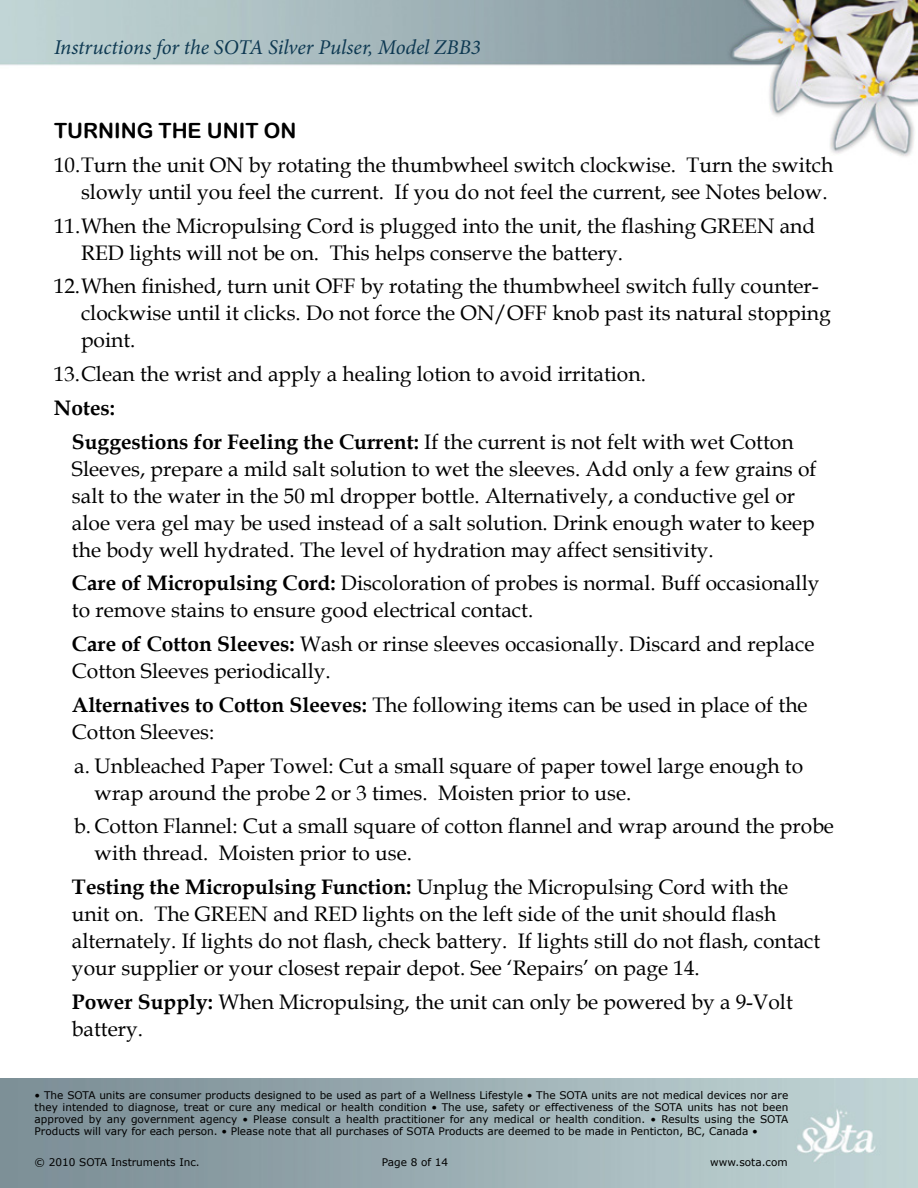
<style>
.page{position:relative;width:918px;height:1188px;background:#fff}
.page>*{position:absolute;margin:0;border:0;box-sizing:border-box;transform-origin:0 0}
.t1{font:21px/27px "Book Antiqua";color:#000}
.t2{font:700 21px/33.8px "Book Antiqua";color:#000}
.t3{font:italic 21px "Minion Pro";letter-spacing:-.005em;color:#0e3952}
.t4{font:21px "Arial Rounded MT Bold";color:#000}
.t5{font:10.5px/12px "Verdana";color:#000;text-align:justify}
.s1{font-weight:400}
.s2{font-weight:700}
</style>
<div class="page">
<img style="left:0;top:0;width:918px;height:157px">
<img style="left:0;top:1079px;width:918px;height:109px">
<p class="t3" style="left:54px;top:33px;width:428px">Instructions for the SOTA Silver Pulser, Model ZBB3</p>
<p class="t4" style="left:54px;top:118px;width:244px">TURNING THE UNIT ON</p>
<p class="t1" style="left:54px;top:151px;width:781px;text-align:right">10.Turn the unit ON by rotating the thumbwheel switch clockwise. Turn the switch slowly until you feel the current. If you do not feel the current, see Notes below.</p>
<p class="t1" style="left:81px;top:212px;width:736px;text-indent:-27px">11.When the Micropulsing Cord is plugged into the unit, the flashing GREEN and<br>RED lights will not be on. This helps conserve the battery.</p>
<p class="t1" style="left:81px;top:272px;width:751px;text-indent:-27px">12.When finished, turn unit OFF by rotating the thumbwheel switch fully counter&shy;clockwise until it clicks. Do not force the ON/OFF knob past its natural stopping point.</p>
<p class="t1" style="left:54px;top:360px;width:593px">13.Clean the wrist and apply a healing lotion to avoid irritation.</p>
<p class="t2" style="left:72px;top:391px;width:723px;text-indent:-18px">Notes:<br>Suggestions for Feeling the Current: <span class="s1">If the current is not felt with wet Cotton</span></p>
<p class="t1" style="left:72px;top:455px;width:746px">Sleeves, prepare a mild salt solution to wet the sleeves. Add only a few grains of salt to the water in the 50 ml dropper bottle. Alternatively, a conductive gel or aloe vera gel may be used instead of a salt solution. Drink enough water to keep the body well hydrated. The level of hydration may affect sensitivity.</p>
<p class="t1" style="left:72px;top:569px;width:749px"><span class="s2">Care of Micropulsing Cord:</span> Discoloration of probes is normal. Buff occasionally to remove stains to ensure good electrical contact.</p>
<p class="t1" style="left:72px;top:630px;width:744px"><span class="s2">Care of Cotton Sleeves:</span> Wash or rinse sleeves occasionally. Discard and replace<br>Cotton Sleeves periodically.</p>
<p class="t1" style="left:72px;top:691px;width:737px"><span class="s2">Alternatives to Cotton Sleeves:</span> The following items can be used in place of the<br>Cotton Sleeves:</p>
<p class="t1" style="left:94px;top:752px;width:710px;text-indent:-20px">a. Unbleached Paper Towel: Cut a small square of paper towel large enough to wrap around the probe 2 or 3 times. Moisten prior to use.</p>
<p class="t1" style="left:94px;top:812px;width:741px;text-indent:-20px">b. Cotton Flannel: Cut a small square of cotton flannel and wrap around the probe with thread. Moisten prior to use.</p>
<p class="t1" style="left:72px;top:873px;width:750px"><span class="s2">Testing the Micropulsing Function:</span> Unplug the Micropulsing Cord with the unit on. The GREEN and RED lights on the left side of the unit should flash alternately. If lights do not flash, check battery. If lights still do not flash, contact your supplier or your closest repair depot. See ‘Repairs’ on page 14.</p>
<p class="t1" style="left:72px;top:988px;width:722px"><span class="s2">Power Supply:</span> When Micropulsing, the unit can only be powered by a 9-Volt battery.</p>
<p class="t5" style="left:35px;top:1089px;width:755px">• The SOTA units are consumer products designed to be used as part of a Wellness Lifestyle • The SOTA units are not medical devices nor are they intended to diagnose, treat or cure any medical or health condition • The use, safety or effectiveness of the SOTA units has not been approved by any government agency • Please consult a health practitioner for any medical or health condition. • Results using the SOTA Products will vary for each person. • Please note that all purchases of SOTA Products are deemed to be made in Penticton, BC, Canada •</p>
<p class="t5" style="left:35px;top:1155px;width:167px">© 2010 SOTA Instruments Inc.</p>
<p class="t5" style="left:382px;top:1155px;width:68px">Page 8 of 14</p>
<p class="t5" style="left:710px;top:1155px;width:79px">www.sota.com</p>
</div>
